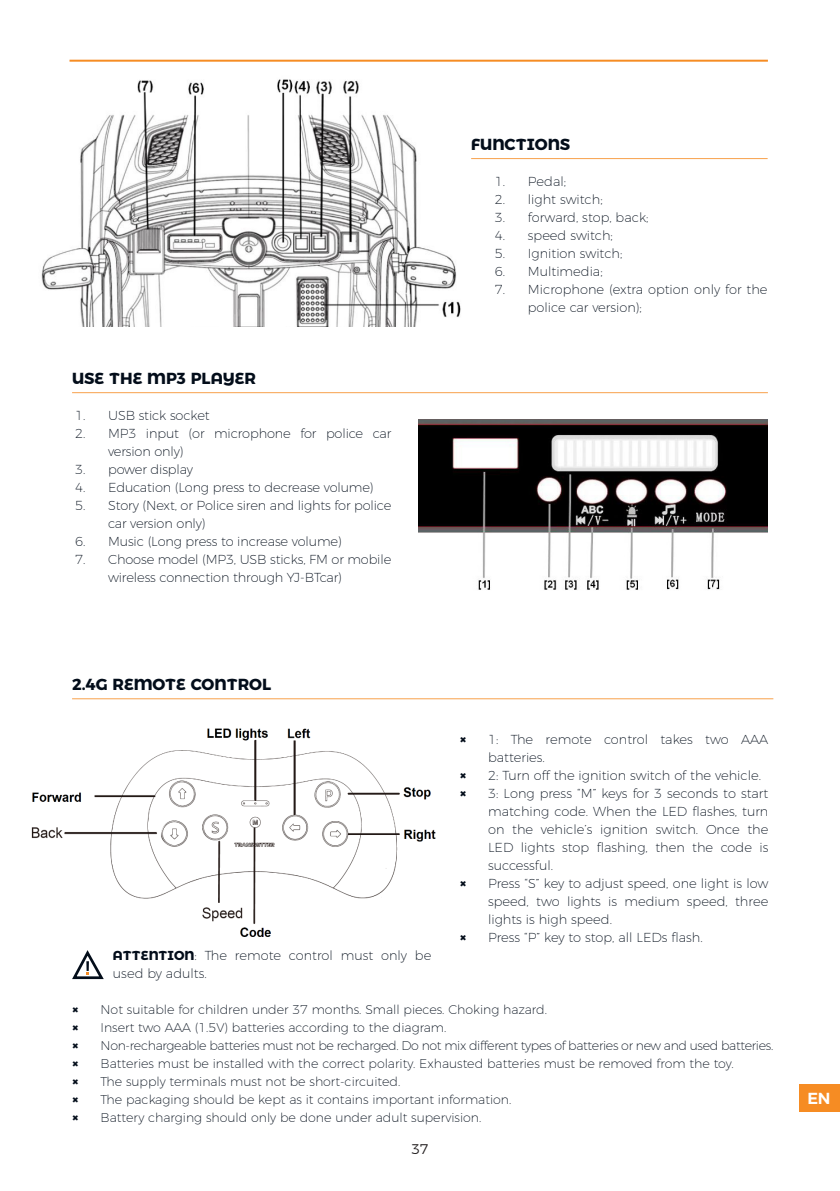
<style>
.page{position:relative;width:840px;height:1191px;background:#fff}
.page>*{position:absolute;margin:0;border:0;box-sizing:border-box;transform-origin:0 0}
.TITOL_2_EN{font:700 16px "Montserrat Alternates";color:#030d1a}
.TITOL_2_ES{font:700 16px "Montserrat Alternates";color:#030d1a}
.t1{font:600 16px "Montserrat";color:#fff}
.t2{font:300 14px "Montserrat Alternates";color:#231f20}
.Interior_dins{font:200 13px/18px "Montserrat";color:#030d1a}
.t3{font:900 13px "Montserrat";color:#030d1a}
.t4{font:200 12.6px "Montserrat";color:#030d1a}
.t5{font:200 12.6px "Montserrat";letter-spacing:-.025em;color:#030d1a}
.t6{font:900 12.6px "Montserrat";color:#030d1a}
.s1{font-family:"Montserrat Alternates";font-weight:700}
</style>
<div class="page">
<hr style="left:69px;top:60px;width:698px;height:2px;background:#f68c23">
<div style="left:798px;top:1084px;width:41px;height:27px;background:#f68c23"></div>
<img style="left:31px;top:728px;width:405px;height:209px">
<img style="left:41px;top:79px;width:420px;height:248px">
<hr style="left:471px;top:158px;width:296px;height:1px;background:#f8a14c">
<hr style="left:72px;top:392px;width:695px;height:1px;background:#f8a14c">
<img style="left:418px;top:419px;width:349px;height:171px">
<hr style="left:72px;top:698px;width:701px;height:1px;background:#f8a14c">
<svg style="left:72px;top:950px;width:32px;height:30px"></svg>
<p class="TITOL_2_EN" style="left:72px;top:365px;width:185px">USE THE MP3 PLAYER</p>
<p class="Interior_dins" style="left:75px;top:405px;width:136px">1. USB stick socket</p>
<p class="Interior_dins" style="left:108px;top:423px;width:284px;text-indent:-33px">2. MP3 input (or microphone for police car version only)</p>
<p class="Interior_dins" style="left:75px;top:459px;width:119px">3. power display</p>
<p class="Interior_dins" style="left:75px;top:477px;width:300px">4. Education (Long press to decrease volume)</p>
<p class="Interior_dins" style="left:108px;top:495px;width:284px;text-indent:-33px">5. Story (Next, or Police siren and lights for police car version only)</p>
<p class="Interior_dins" style="left:75px;top:531px;width:268px">6. Music (Long press to increase volume)</p>
<p class="Interior_dins" style="left:108px;top:549px;width:284px;text-indent:-33px">7. Choose model (MP3, USB sticks, FM or mobile wireless connection through YJ-BTcar)</p>
<p class="TITOL_2_EN" style="left:471px;top:131px;width:100px">FUNCTIONS</p>
<p class="Interior_dins" style="left:494px;top:171px;width:73px">1. Pedal;</p>
<p class="Interior_dins" style="left:494px;top:189px;width:109px">2. light switch;</p>
<p class="Interior_dins" style="left:494px;top:207px;width:155px">3. forward, stop, back;</p>
<p class="Interior_dins" style="left:494px;top:225px;width:120px">4. speed switch;</p>
<p class="Interior_dins" style="left:494px;top:243px;width:129px">5. Ignition switch;</p>
<p class="Interior_dins" style="left:494px;top:261px;width:109px">6. Multimedia;</p>
<p class="Interior_dins" style="left:527px;top:279px;width:241px;text-indent:-33px">7. Microphone (extra option only for the police car version);</p>
<p class="TITOL_2_ES" style="left:72px;top:671px;width:200px">2.4G REMOTE CONTROL</p>
<p class="Interior_dins" style="left:113px;top:945px;width:320px"><span class="s1">ATTENTION</span>: The remote control must only be used by adults.</p>
<p class="t3" style="left:459px;top:728px;width:8px">×</p>
<p class="Interior_dins" style="left:488px;top:729px;width:281px">1: The remote control takes two AAA batteries.</p>
<p class="t3" style="left:459px;top:764px;width:8px">×</p>
<p class="Interior_dins" style="left:488px;top:765px;width:274px">2: Turn off the ignition switch of the vehicle.</p>
<p class="t3" style="left:459px;top:782px;width:8px">×</p>
<p class="Interior_dins" style="left:488px;top:783px;width:281px;text-align:justify">3: Long press “M” keys for 3 seconds to start matching code. When the LED flashes, turn on the vehicle’s ignition switch. Once the LED lights stop flashing, then the code is successful.</p>
<p class="t3" style="left:459px;top:872px;width:8px">×</p>
<p class="Interior_dins" style="left:488px;top:873px;width:281px;text-align:justify">Press “S” key to adjust speed, one light is low speed, two lights is medium speed, three lights is high speed.</p>
<p class="t3" style="left:459px;top:926px;width:8px">×</p>
<p class="Interior_dins" style="left:488px;top:927px;width:216px">Press “P” key to stop, all LEDs flash.</p>
<p class="t6" style="left:72px;top:998px;width:8px">×</p>
<p class="t4" style="left:100px;top:999px;width:447px">Not suitable for children under 37 months. Small pieces. Choking hazard.</p>
<p class="t6" style="left:72px;top:1016px;width:8px">×</p>
<p class="t4" style="left:100px;top:1017px;width:347px">Insert two AAA (1.5V) batteries according to the diagram.</p>
<p class="t6" style="left:72px;top:1034px;width:8px">×</p>
<p class="t5" style="left:100px;top:1035px;width:674px">Non-rechargeable batteries must not be recharged. Do not mix different types of batteries or new and used batteries.</p>
<p class="t6" style="left:72px;top:1052px;width:8px">×</p>
<p class="t4" style="left:100px;top:1053px;width:634px">Batteries must be installed with the correct polarity. Exhausted batteries must be removed from the toy.</p>
<p class="t6" style="left:72px;top:1070px;width:8px">×</p>
<p class="t4" style="left:100px;top:1071px;width:301px">The supply terminals must not be short-circuited.</p>
<p class="t6" style="left:72px;top:1088px;width:8px">×</p>
<p class="t4" style="left:100px;top:1089px;width:412px">The packaging should be kept as it contains important information.</p>
<p class="t6" style="left:72px;top:1106px;width:8px">×</p>
<p class="t4" style="left:100px;top:1107px;width:382px">Battery charging should only be done under adult supervision.</p>
<p class="t2" style="left:411px;top:1138px;width:19px">37</p>
<p class="t1" style="left:807px;top:1085px;width:24px">EN</p>
</div>
